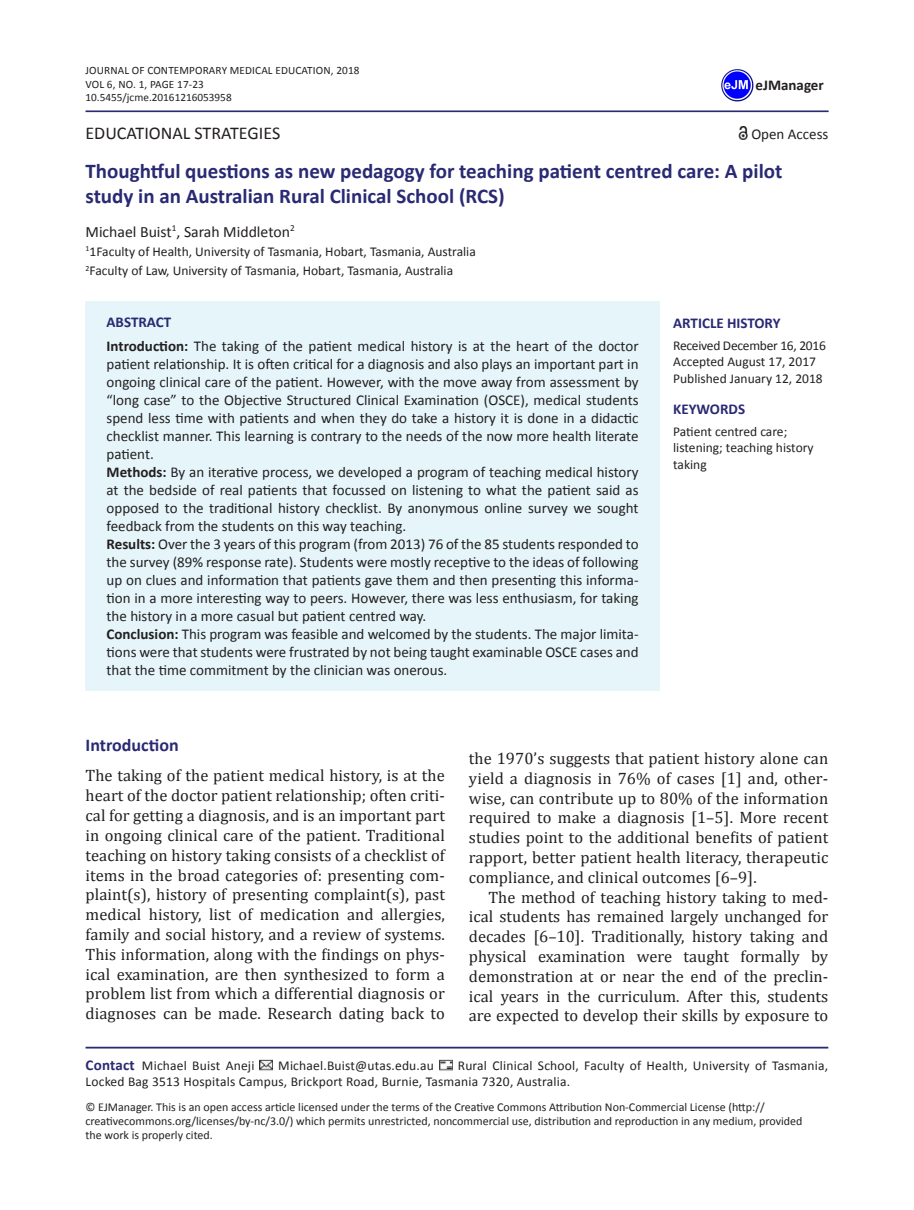
<style>
.page{position:relative;width:914px;height:1210px;background:#fff}
.page>*{position:absolute;margin:0;border:0;box-sizing:border-box;transform-origin:0 0}
.Article_Title{font:700 21px/25.2px "Calibri";color:#292a73}
.Issue_Date{font:18px "Calibri";color:#231f20}
.Head_A{font:700 18px "Calibri";color:#292a73}
.Para_1st{font:16.5px/19.8px "Cambria";letter-spacing:.005em;color:#231f20;text-align:justify}
.Para_Indent{font:16.5px/19.8px "Cambria";color:#231f20;text-align:justify}
.Authors{font:15.75px "Calibri";color:#231f20}
.ABSTRACT_TXT{font:15px/18px "Calibri";color:#231f20;text-align:justify}
.ABSTRACT_HD{font:700 15px "Calibri";color:#292a73}
.Issue_Date-2{font:15px "Calibri";color:#231f20}
.t1{font:700 15px "Calibri";color:#231f20}
.Author_Deatiles{font:13.5px/16.2px "Calibri";letter-spacing:.015em;color:#231f20}
.Affliation{font:13.5px "Calibri";color:#231f20}
.Issue_Date-3{font:13.5px/16.2px "Calibri";color:#231f20}
.Issue_Date-4{font:13.5px "Calibri";letter-spacing:-.02em;color:#231f20}
.Copyrights_Deatils{font:12px/14.4px "Calibri";color:#231f20}
.VOL{font:11.25px "Calibri";letter-spacing:.01em;color:#231f20}
.DOI{font:11.25px "Calibri";color:#231f20}
.s1{font-weight:700}
.s2{font-weight:700;font-size:15px;color:#292a73}
</style>
<div class="page">
<img style="left:721px;top:69px;width:32px;height:32px">
<div style="left:86px;top:301px;width:573px;height:389px;background:#e5f5fa"></div>
<hr style="left:86px;top:1046px;width:742px;height:2px;background:#292a73">
<svg style="left:260px;top:1059px;width:13px;height:12px"></svg>
<svg style="left:439px;top:1059px;width:13px;height:12px"></svg>
<svg style="left:738px;top:127px;width:10px;height:13px"></svg>
<hr style="left:86px;top:110px;width:742px;height:2px;background:#292a73">
<p class="VOL" style="left:86px;top:64px;width:275px">JOURNAL OF CONTEMPORARY MEDICAL EDUCATION, 2018</p>
<p class="VOL" style="left:86px;top:77px;width:120px">VOL 6, NO. 1, PAGE 17-23</p>
<p class="DOI" style="left:86px;top:91px;width:148px">10.5455/jcme.20161216053958</p>
<p class="t1" style="left:755px;top:76px;width:70px">eJManager</p>
<p class="Issue_Date" style="left:86px;top:122px;width:196px">EDUCATIONAL STRATEGIES</p>
<p class="Issue_Date-2" style="left:751px;top:125px;width:79px">Open Access</p>
<p class="Article_Title" style="left:86px;top:157px;width:698px">Thoughtful questions as new pedagogy for teaching patient centred care: A pilot study in an Australian Rural Clinical School (RCS)</p>
<p class="Authors" style="left:86px;top:222px;width:211px">Michael Buist<sup>1</sup>, Sarah Middleton<sup>2</sup></p>
<p class="Affliation" style="left:86px;top:243px;width:392px"><sup>1</sup>1Faculty of Health, University of Tasmania, Hobart, Tasmania, Australia</p>
<p class="Affliation" style="left:86px;top:262px;width:369px"><sup>2</sup>Faculty of Law, University of Tasmania, Hobart, Tasmania, Australia</p>
<p class="ABSTRACT_HD" style="left:107px;top:313px;width:66px">ABSTRACT</p>
<p class="ABSTRACT_TXT" style="left:107px;top:336px;width:533px"><span class="s1">Introduction:</span> The taking of the patient medical history is at the heart of the doctor patient relationship. It is often critical for a diagnosis and also plays an important part in ongoing clinical care of the patient. However, with the move away from assessment by “long case” to the Objective Structured Clinical Examination (OSCE), medical students spend less time with patients and when they do take a history it is done in a didactic checklist manner. This learning is contrary to the needs of the now more health literate patient.</p>
<p class="ABSTRACT_TXT" style="left:107px;top:462px;width:533px"><span class="s1">Methods:</span> By an iterative process, we developed a program of teaching medical history at the bedside of real patients that focussed on listening to what the patient said as opposed to the traditional history checklist. By anonymous online survey we sought feedback from the students on this way teaching.</p>
<p class="ABSTRACT_TXT" style="left:107px;top:534px;width:533px"><span class="s1">Results:</span> Over the 3 years of this program (from 2013) 76 of the 85 students responded to the survey (89% response rate). Students were mostly receptive to the ideas of following up on clues and information that patients gave them and then presenting this informa&shy;tion in a more interesting way to peers. However, there was less enthusiasm, for taking the history in a more casual but patient centred way.</p>
<p class="ABSTRACT_TXT" style="left:107px;top:624px;width:533px"><span class="s1">Conclusion:</span> This program was feasible and welcomed by the students. The major limita&shy;tions were that students were frustrated by not being taught examinable OSCE cases and that the time commitment by the clinician was onerous.</p>
<p class="ABSTRACT_HD" style="left:673px;top:314px;width:109px">ARTICLE HISTORY</p>
<p class="Issue_Date-4" style="left:673px;top:337px;width:154px">Received December 16, 2016</p>
<p class="Issue_Date-3" style="left:673px;top:353px;width:144px">Accepted August 17, 2017</p>
<p class="Issue_Date-3" style="left:673px;top:369px;width:151px">Published January 12, 2018</p>
<p class="ABSTRACT_HD" style="left:673px;top:400px;width:73px">KEYWORDS</p>
<p class="Issue_Date-3" style="left:673px;top:423px;width:142px">Patient centred care; listening; teaching history taking</p>
<p class="Head_A" style="left:86px;top:734px;width:95px">Introduction</p>
<p class="Para_1st" style="left:86px;top:766px;width:361px">The taking of the patient medical history, is at the heart of the doctor patient relationship; often criti&shy;cal for getting a diagnosis, and is an important part in ongoing clinical care of the patient. Traditional teaching on history taking consists of a checklist of items in the broad categories of: presenting com&shy;plaint(s), history of presenting complaint(s), past medical history, list of medication and allergies, family and social history, and a review of systems.<br>This information, along with the findings on phys&shy;ical examination, are then synthesized to form a problem list from which a differential diagnosis or diagnoses can be made. Research dating back to</p>
<p class="Para_1st" style="left:469px;top:748px;width:361px">the 1970’s suggests that patient history alone can yield a diagnosis in 76% of cases [1] and, other&shy;wise, can contribute up to 80% of the information required to make a diagnosis [1–5]. More recent studies point to the additional benefits of patient rapport, better patient health literacy, therapeutic compliance, and clinical outcomes [6–9].</p>
<p class="Para_Indent" style="left:469px;top:887px;width:361px;text-indent:20px">The method of teaching history taking to med&shy;ical students has remained largely unchanged for decades [6–10]. Traditionally, history taking and physical examination were taught formally by demonstration at or near the end of the preclin&shy;ical years in the curriculum. After this, students are expected to develop their skills by exposure to</p>
<p class="Author_Deatiles" style="left:86px;top:1056px;width:170px"><span class="s2">Contact</span> Michael Buist Aneji</p>
<p class="Author_Deatiles" style="left:278px;top:1056px;width:157px">Michael.Buist@utas.edu.au</p>
<p class="Author_Deatiles" style="left:86px;top:1056px;width:744px;text-indent:372px">Rural Clinical School, Faculty of Health, University of Tasmania,<br>Locked Bag 3513 Hospitals Campus, Brickport Road, Burnie, Tasmania 7320, Australia.</p>
<p class="Copyrights_Deatils" style="left:86px;top:1099px;width:718px">© EJManager. This is an open access article licensed under the terms of the Creative Commons Attribution Non-Commercial License (http:// creativecommons.org/licenses/by-nc/3.0/) which permits unrestricted, noncommercial use, distribution and reproduction in any medium, provided the work is properly cited.</p>
</div>
